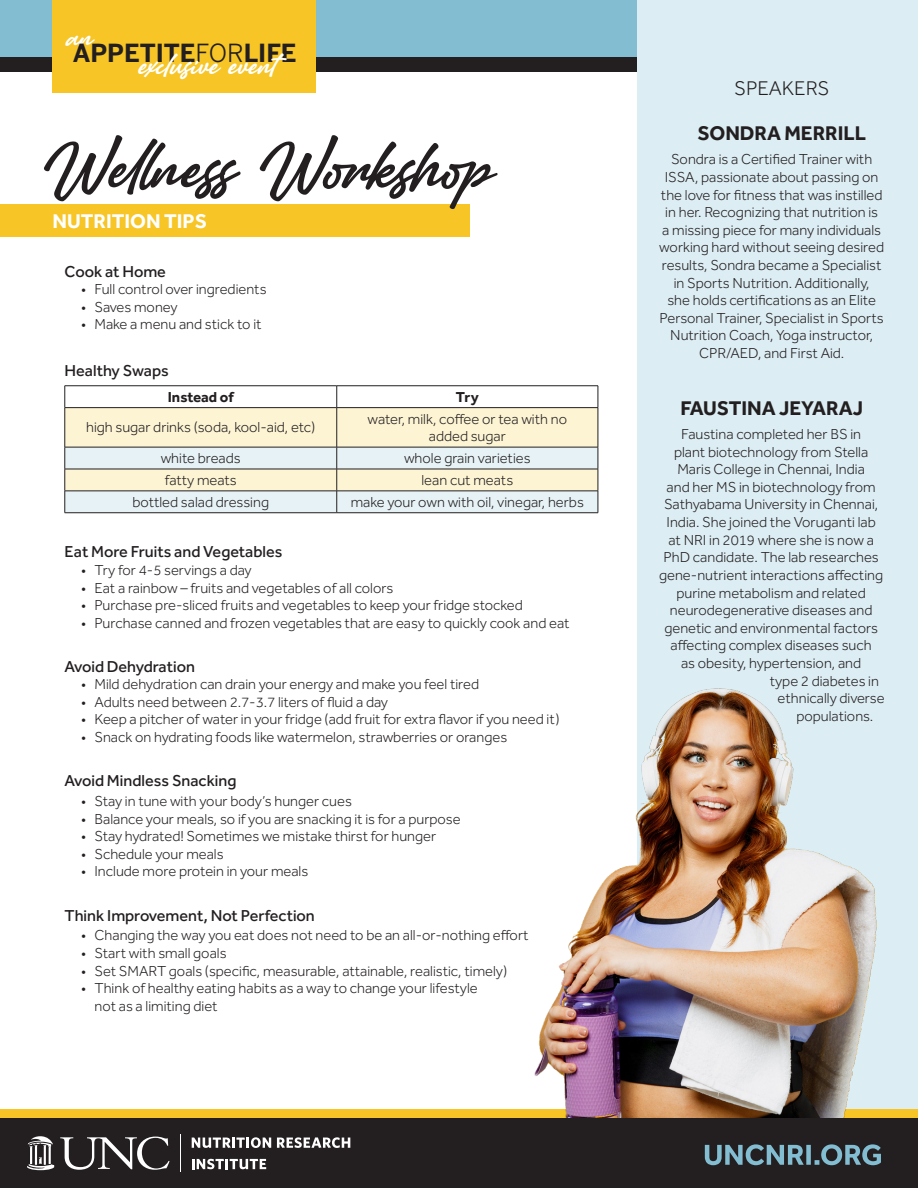
<style>
.page{position:relative;width:918px;height:1188px;background:#fff}
.page>*{position:absolute;margin:0;border:0;box-sizing:border-box;transform-origin:0 0}
.t1{font:61.05px "Amertha PERSONALUSEONLY";color:#231f20}
.t2{font:27.3px "Amertha PERSONALUSEONLY";color:#fff}
.t3{font:700 24.75px "Benton Sans";color:#231f20}
.t4{font:700 20.4px "Effra CC";color:#231f20}
.t5{font:700 20.4px "Effra CC";color:#fff}
.t6{font:300 20.4px "Effra CC";color:#231f20}
.t7{font:500 16.2px "Effra CC";color:#231f20}
.t8{font:300 14.85px/17.5px "Effra CC";color:#231f20;text-align:center}
.t9{font:700 14.85px "Effra CC";color:#231f20}
.s1{font-weight:400}
</style>
<div class="page">
<div style="left:0;top:2px;width:918px;height:70px;background:#231f20"></div>
<div style="left:0;top:205px;width:470px;height:32px;background:#f7c526"></div>
<div style="left:0;top:0;width:918px;height:56px;background:#82bdd2"></div>
<div style="left:637px;top:0;width:281px;height:1188px;background:#dcedf3"></div>
<div style="left:0;top:1109px;width:918px;height:70px;background:#f7c526"></div>
<img style="left:507px;top:688px;width:384px;height:431px">
<div style="left:0;top:1119px;width:918px;height:69px;background:#231f20"></div>
<div style="left:53px;top:0;width:263px;height:92px;background:#f7c526"></div>
<svg style="left:192px;top:1137px;width:79px;height:11px"></svg>
<svg style="left:277px;top:1137px;width:73px;height:11px"></svg>
<svg style="left:192px;top:1159px;width:74px;height:10px"></svg>
<hr style="left:180px;top:1135px;width:1px;height:37px;background:#fff">
<svg style="left:27px;top:1136px;width:27px;height:34px"></svg>
<svg style="left:60px;top:1137px;width:110px;height:33px"></svg>
<div style="left:66px;top:408px;width:532px;height:39px;background:#fdf4d4"></div>
<hr style="left:65px;top:385px;width:272px;height:1px;background:#231f20">
<svg style="left:65px;top:386px;width:1px;height:21px"></svg>
<hr style="left:337px;top:385px;width:261px;height:1px;background:#231f20">
<svg style="left:336px;top:386px;width:1px;height:21px"></svg>
<svg style="left:598px;top:386px;width:1px;height:21px"></svg>
<hr style="left:65px;top:407px;width:272px;height:1px;background:#231f20">
<hr style="left:65px;top:408px;width:1px;height:39px;background:#231f20">
<hr style="left:337px;top:407px;width:261px;height:1px;background:#231f20">
<hr style="left:336px;top:408px;width:1px;height:39px;background:#231f20">
<hr style="left:598px;top:408px;width:1px;height:39px;background:#231f20">
<svg style="left:65px;top:447px;width:534px;height:66px;background:#e4e9e1"></svg>
<hr style="left:65px;top:512px;width:272px;height:1px;background:#231f20">
<hr style="left:337px;top:512px;width:261px;height:1px;background:#231f20">
<svg style="left:705px;top:1144px;width:176px;height:21px"></svg>
<p class="t2" style="left:67px;top:13px;width:28px">an</p>
<p class="t3" style="left:73px;top:38px;width:225px">APPETITE<span class="s1">FOR</span>LIFE</p>
<p class="t2" style="left:139px;top:42px;width:141px">exclusive event</p>
<p class="t1" style="left:41px;top:115px;width:461px">Wellness Workshop</p>
<p class="t5" style="left:53px;top:207px;width:156px">NUTRITION TIPS</p>
<p class="t7" style="left:65px;top:262px;width:103px">Cook at Home</p>
<p class="t8" style="left:81px;top:282px;width:187px">• Full control over ingredients</p>
<p class="t8" style="left:81px;top:300px;width:98px">• Saves money</p>
<p class="t8" style="left:81px;top:317px;width:182px">• Make a menu and stick to it</p>
<p class="t7" style="left:65px;top:361px;width:106px">Healthy Swaps</p>
<p class="t9" style="left:168px;top:387px;width:67px">Instead of</p>
<p class="t9" style="left:456px;top:387px;width:24px">Try</p>
<p class="t8" style="left:86px;top:420px;width:231px">high sugar drinks (soda, kool-aid, etc)</p>
<p class="t8" style="left:367px;top:411px;width:201px">water, milk, coffee or tea with no added sugar</p>
<p class="t8" style="left:161px;top:451px;width:81px">white breads</p>
<p class="t8" style="left:404px;top:451px;width:128px">whole grain varieties</p>
<p class="t8" style="left:165px;top:473px;width:74px">fatty meats</p>
<p class="t8" style="left:421px;top:473px;width:93px">lean cut meats</p>
<p class="t8" style="left:132px;top:495px;width:138px">bottled salad dressing</p>
<p class="t8" style="left:351px;top:495px;width:235px">make your own with oil, vinegar, herbs</p>
<p class="t7" style="left:65px;top:542px;width:219px">Eat More Fruits and Vegetables</p>
<p class="t8" style="left:81px;top:563px;width:172px">• Try for 4-5 servings a day</p>
<p class="t8" style="left:81px;top:580px;width:314px">• Eat a rainbow – fruits and vegetables of all colors</p>
<p class="t8" style="left:81px;top:598px;width:443px">• Purchase pre-sliced fruits and vegetables to keep your fridge stocked</p>
<p class="t8" style="left:81px;top:616px;width:490px">• Purchase canned and frozen vegetables that are easy to quickly cook and eat</p>
<p class="t7" style="left:65px;top:657px;width:132px">Avoid Dehydration</p>
<p class="t8" style="left:81px;top:677px;width:400px">• Mild dehydration can drain your energy and make you feel tired</p>
<p class="t8" style="left:81px;top:695px;width:309px">• Adults need between 2.7-3.7 liters of fluid a day</p>
<p class="t8" style="left:81px;top:712px;width:480px">• Keep a pitcher of water in your fridge (add fruit for extra flavor if you need it)</p>
<p class="t8" style="left:81px;top:730px;width:428px">• Snack on hydrating foods like watermelon, strawberries or oranges</p>
<p class="t7" style="left:65px;top:771px;width:173px">Avoid Mindless Snacking</p>
<p class="t8" style="left:81px;top:794px;width:272px">• Stay in tune with your body’s hunger cues</p>
<p class="t8" style="left:81px;top:811px;width:381px">• Balance your meals, so if you are snacking it is for a purpose</p>
<p class="t8" style="left:81px;top:829px;width:357px">• Stay hydrated! Sometimes we mistake thirst for hunger</p>
<p class="t8" style="left:81px;top:847px;width:144px">• Schedule your meals</p>
<p class="t8" style="left:81px;top:864px;width:229px">• Include more protein in your meals</p>
<p class="t7" style="left:65px;top:905px;width:252px">Think Improvement, Not Perfection</p>
<p class="t8" style="left:81px;top:928px;width:449px">• Changing the way you eat does not need to be an all-or-nothing effort</p>
<p class="t8" style="left:81px;top:946px;width:147px">• Start with small goals</p>
<p class="t8" style="left:81px;top:963px;width:428px">• Set SMART goals (specific, measurable, attainable, realistic, timely)</p>
<p class="t8" style="left:95px;top:981px;width:385px;text-align:left;text-indent:-14px">• Think of healthy eating habits as a way to change your lifestyle not as a limiting diet</p>
<p class="t6" style="left:734px;top:76px;width:97px">SPEAKERS</p>
<p class="t4" style="left:697px;top:120px;width:170px">SONDRA MERRILL</p>
<p class="t8" style="left:659px;top:152px;width:226px">Sondra is a Certified Trainer with ISSA, passionate about passing on the love for fitness that was instilled in her. Recognizing that nutrition is<br>a missing piece for many individuals working hard without seeing desired results, Sondra became a Specialist in Sports Nutrition. Additionally,<br>she holds certifications as an Elite Personal Trainer, Specialist in Sports Nutrition Coach, Yoga instructor, CPR/AED, and First Aid.</p>
<p class="t4" style="left:680px;top:395px;width:184px">FAUSTINA JEYARAJ</p>
<p class="t8" style="left:681px;top:427px;width:181px">Faustina completed her BS in</p>
<p class="t8" style="left:674px;top:444px;width:196px">plant biotechnology from Stella</p>
<p class="t8" style="left:677px;top:462px;width:189px">Maris College in Chennai, India</p>
<p class="t8" style="left:667px;top:480px;width:211px">and her MS in biotechnology from</p>
<p class="t8" style="left:664px;top:497px;width:216px">Sathyabama University in Chennai,</p>
<p class="t8" style="left:667px;top:515px;width:211px">India. She joined the Voruganti lab</p>
<p class="t8" style="left:668px;top:533px;width:207px">at NRI in 2019 where she is now a</p>
<p class="t8" style="left:663px;top:550px;width:217px">PhD candidate. The lab researches</p>
<p class="t8" style="left:659px;top:568px;width:226px">gene-nutrient interactions affecting</p>
<p class="t8" style="left:677px;top:585px;width:191px">purine metabolism and related</p>
<p class="t8" style="left:670px;top:603px;width:204px">neurodegenerative diseases and</p>
<p class="t8" style="left:664px;top:621px;width:215px">genetic and environmental factors</p>
<p class="t8" style="left:671px;top:638px;width:203px">affecting complex diseases such</p>
<p class="t8" style="left:681px;top:656px;width:182px">as obesity, hypertension, and</p>
<p class="t8" style="left:770px;top:673px;width:111px">type 2 diabetes in</p>
<p class="t8" style="left:778px;top:691px;width:108px">ethnically diverse</p>
<p class="t8" style="left:796px;top:709px;width:78px">populations.</p>
</div>
